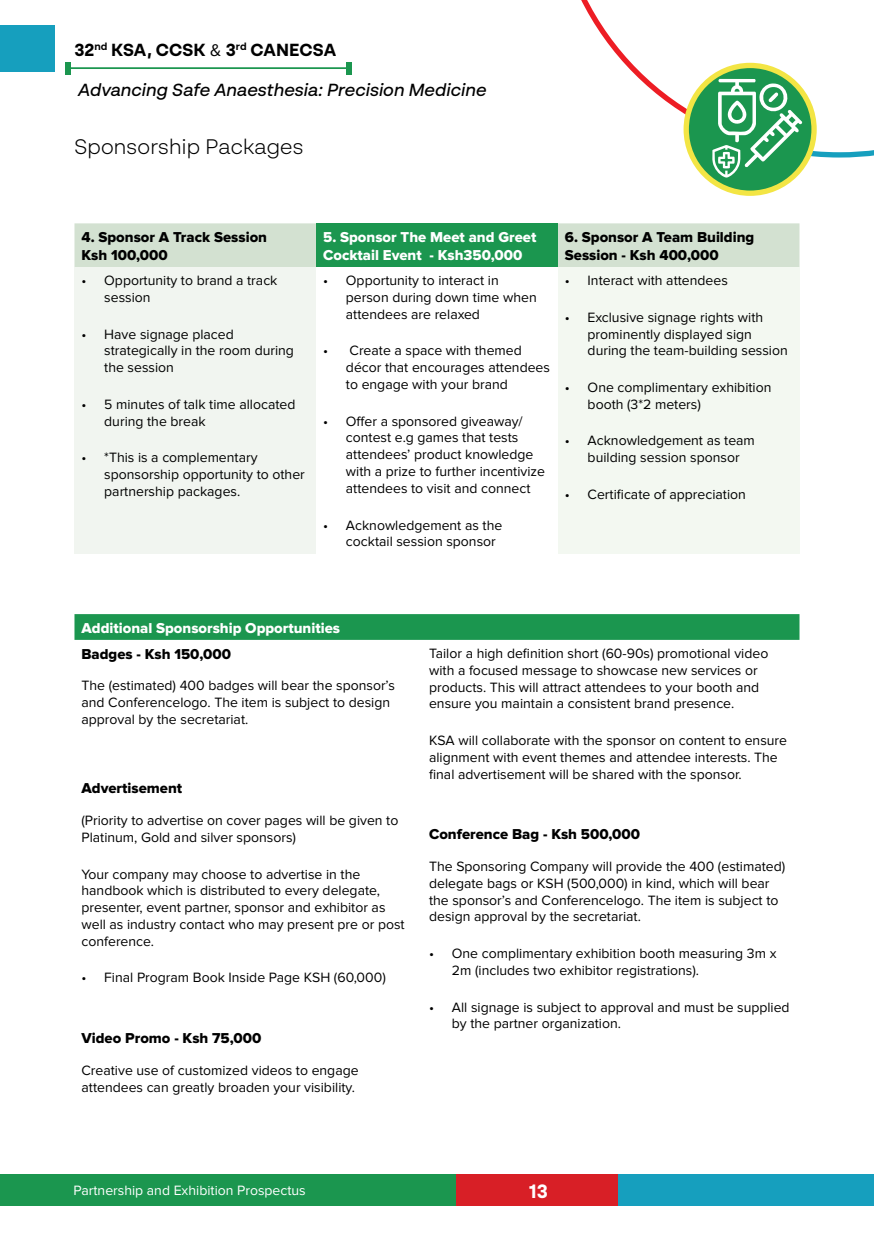
<style>
.page{position:relative;width:874px;height:1241px;background:#fff}
.page>*{position:absolute;margin:0;border:0;box-sizing:border-box;transform-origin:0 0}
.t1{font:300 21px "BR Sonoma";letter-spacing:.01em;color:#000}
.t2{font:700 19.25px "BR Sonoma";color:#fff}
.t3{font:italic 500 17.5px "BR Sonoma";color:#000}
.t4{font:700 17.5px "BR Sonoma";color:#000}
.t5{font:14.88px/17.8px "Proxima Nova Extrabld";color:#000}
.t6{font:14.88px/17.8px "Proxima Nova Extrabld";color:#fff}
.t7{font:14px/16.8px "Proxima Nova";color:#000}
.t8{font:14px "Proxima Nova";color:#fff}
.s1{font-family:"Proxima Nova";font-weight:400}
</style>
<div class="page">
<div style="left:0;top:1174px;width:459px;height:31px;background:#1b964f"></div>
<div style="left:455px;top:1174px;width:169px;height:31px;background:#d81f26"></div>
<div style="left:618px;top:1174px;width:255px;height:31px;background:#169fbe"></div>
<svg style="left:686px;top:65px;width:127px;height:128px"></svg>
<svg style="left:581px;top:0;width:292px;height:178px"></svg>
<div style="left:0;top:25px;width:55px;height:46px;background:#169fbe"></div>
<hr style="left:69px;top:67px;width:277px;height:2px;background:#1b964f">
<div style="left:65px;top:62px;width:5px;height:13px;background:#1b964f"></div>
<div style="left:346px;top:62px;width:5px;height:13px;background:#1b964f"></div>
<div style="left:74px;top:223px;width:725px;height:44px;background:#d3e1d1"></div>
<div style="left:316px;top:223px;width:241px;height:44px;background:#1b964f"></div>
<div style="left:74px;top:267px;width:242px;height:286px;background:#f1f5f0"></div>
<div style="left:557px;top:267px;width:242px;height:286px;background:#f3f8f1"></div>
<div style="left:74px;top:614px;width:725px;height:25px;background:#1b964f"></div>
<p class="t4" style="left:74px;top:39px;width:263px">32<sup>nd</sup> KSA, CCSK <span class="s1">&amp;</span> 3<sup>rd</sup> CANECSA</p>
<p class="t3" style="left:78px;top:79px;width:410px">Advancing Safe Anaesthesia: Precision Medicine</p>
<h1 class="t1" style="left:74px;top:134px;width:230px">Sponsorship Packages</h1>
<p class="t5" style="left:81px;top:228px;width:187px">4. Sponsor A Track Session<br>Ksh 100,000</p>
<p class="t6" style="left:323px;top:228px;width:214px">5. Sponsor The Meet and Greet<br>Cocktail Event - Ksh350,000</p>
<p class="t5" style="left:564px;top:228px;width:191px">6. Sponsor A Team Building<br>Session - Ksh 400,000</p>
<p class="t7" style="left:104px;top:272px;width:175px;text-indent:-23px">• Opportunity to brand a track session</p>
<p class="t7" style="left:104px;top:325px;width:191px;text-indent:-23px">• Have signage placed strategically in the room during the session</p>
<p class="t7" style="left:104px;top:396px;width:193px;text-indent:-23px">• 5 minutes of talk time allocated during the break</p>
<p class="t7" style="left:104px;top:449px;width:202px;text-indent:-23px">• *This is a complementary sponsorship opportunity to other partnership packages.</p>
<p class="t7" style="left:346px;top:272px;width:192px;text-indent:-23px">• Opportunity to interact in person during down time when attendees are relaxed</p>
<p class="t7" style="left:346px;top:342px;width:205px;text-indent:-23px">• Create a space with themed décor that encourages attendees to engage with your brand</p>
<p class="t7" style="left:346px;top:413px;width:200px;text-indent:-23px">• Offer a sponsored giveaway/ contest e.g games that tests attendees’ product knowledge with a prize to further incentivize attendees to visit and connect</p>
<p class="t7" style="left:346px;top:516px;width:158px;text-indent:-23px">• Acknowledgement as the cocktail session sponsor</p>
<p class="t7" style="left:564px;top:272px;width:164px">• Interact with attendees</p>
<p class="t7" style="left:587px;top:309px;width:202px;text-indent:-23px">• Exclusive signage rights with prominently displayed sign during the team-building session</p>
<p class="t7" style="left:587px;top:379px;width:185px;text-indent:-23px">• One complimentary exhibition booth (3*2 meters)</p>
<p class="t7" style="left:564px;top:432px;width:191px;text-align:center">• Acknowledgement as team building session sponsor</p>
<p class="t7" style="left:564px;top:486px;width:182px">• Certificate of appreciation</p>
<p class="t6" style="left:81px;top:619px;width:260px">Additional Sponsorship Opportunities</p>
<p class="t5" style="left:81px;top:645px;width:151px">Badges - Ksh 150,000</p>
<p class="t7" style="left:81px;top:677px;width:315px">The (estimated) 400 badges will bear the sponsor’s and Conferencelogo. The item is subject to design approval by the secretariat.</p>
<p class="t5" style="left:81px;top:779px;width:102px">Advertisement</p>
<p class="t7" style="left:81px;top:812px;width:318px">(Priority to advertise on cover pages will be given to<br>Platinum, Gold and silver sponsors)</p>
<p class="t7" style="left:81px;top:865px;width:324px">Your company may choose to advertise in the handbook which is distributed to every delegate, presenter, event partner, sponsor and exhibitor as well as industry contact who may present pre or post conference.</p>
<p class="t7" style="left:81px;top:969px;width:306px">• Final Program Book Inside Page KSH (60,000)</p>
<p class="t5" style="left:81px;top:1029px;width:181px">Video Promo - Ksh 75,000</p>
<p class="t7" style="left:81px;top:1061px;width:278px">Creative use of customized videos to engage attendees can greatly broaden your visibility.</p>
<p class="t7" style="left:429px;top:645px;width:340px">Tailor a high definition short (60-90s) promotional video with a focused message to showcase new services or products. This will attract attendees to your booth and ensure you maintain a consistent brand presence.</p>
<p class="t7" style="left:429px;top:732px;width:359px">KSA will collaborate with the sponsor on content to ensure alignment with event themes and attendee interests. The final advertisement will be shared with the sponsor.</p>
<p class="t5" style="left:429px;top:825px;width:212px">Conference Bag - Ksh 500,000</p>
<p class="t7" style="left:429px;top:857px;width:357px">The Sponsoring Company will provide the 400 (estimated) delegate bags or KSH (500,000) in kind, which will bear the sponsor’s and Conferencelogo. The item is subject to design approval by the secretariat.</p>
<p class="t7" style="left:451px;top:945px;width:326px;text-indent:-23px">• One complimentary exhibition booth measuring 3m x<br>2m (includes two exhibitor registrations).</p>
<p class="t7" style="left:451px;top:998px;width:339px;text-indent:-23px">• All signage is subject to approval and must be supplied by the partner organization.</p>
<p class="t8" style="left:73px;top:1181px;width:233px">Partnership and Exhibition Prospectus</p>
<h2 class="t2" style="left:528px;top:1178px;width:21px">13</h2>
</div>
